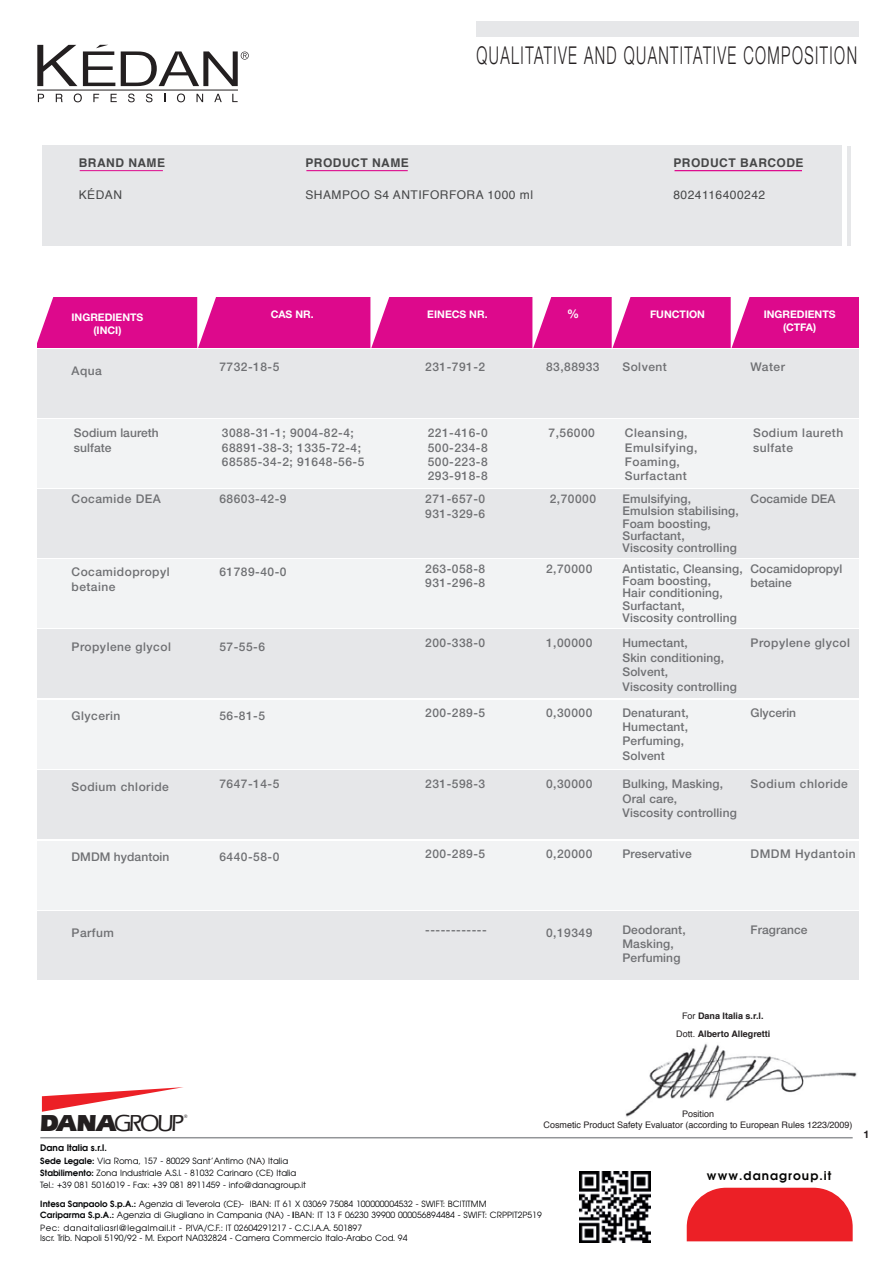
<style>
.page{position:relative;width:893px;height:1263px;background:#fff}
.page>*{position:absolute;margin:0;border:0;box-sizing:border-box;transform-origin:0 0}
.t1{font:300 24.6px "Helvetica Neue LT Std";letter-spacing:.095em;color:#231f20;scale:.6 1}
.t2{font:500 24.3px "Eras IT Cby BT";letter-spacing:-.09em;color:#231f20}
.t3{font:500 12px/14.4px "Helvetica Neue LT Std";letter-spacing:.01em;color:#6f7073}
.t4{font:500 12px/14.4px "Helvetica Neue LT Std";letter-spacing:.04em;color:#6f7073}
.t5{font:12px "Helvetica";letter-spacing:.04em;color:#464748}
.t6{font:700 12px "Helvetica";letter-spacing:.04em;color:#464748}
.t7{font:700 12px "Avian";letter-spacing:.085em;color:#050504}
.t8{font:700 12px "Helvetica Neue LT Std";color:#fff}
.t9{font:700 10.5px/12.6px "Helvetica Neue LT Std";color:#fff;text-align:center}
.t10{font:700 10.5px "Helvetica Neue LT Std";color:#231f20}
.t11{font:9px/10.5px "Helvetica";color:#231f20;text-align:center}
.t12{font:700 9px "Helvetica";color:#231f20}
.t13{font:700 9px "Avian";color:#040507}
.t14{font:8.55px/10.9px "Avian";color:#040507}
.t15{font:500 4.8px "Eras IT Cby BT";color:#231f20}
.s1{font-weight:400}
.s2{font-weight:900}
.s3{font-weight:700}
.s4{font-weight:700;color:#040506}
.s5{color:#040506}
.s6{font-style:italic}
</style>
<div class="page">
<div style="left:43px;top:146px;width:799px;height:100px;background:#e6e7e9"></div>
<hr style="left:847px;top:146px;width:4px;height:99px;background:#e6e7e9">
<div style="left:476px;top:21px;width:383px;height:16px;background:#e6e7e9"></div>
<hr style="left:675px;top:170px;width:127px;height:1px;background:#dd098c">
<hr style="left:306px;top:170px;width:102px;height:1px;background:#dd098c">
<hr style="left:80px;top:170px;width:83px;height:1px;background:#dd098c">
<hr style="left:37px;top:90px;width:201px;height:1px;background:#231f20">
<svg style="left:38px;top:94px;width:6px;height:8px"></svg>
<svg style="left:56px;top:94px;width:7px;height:8px"></svg>
<svg style="left:74px;top:94px;width:8px;height:8px"></svg>
<svg style="left:93px;top:94px;width:6px;height:8px"></svg>
<svg style="left:111px;top:94px;width:6px;height:8px"></svg>
<svg style="left:128px;top:94px;width:7px;height:8px"></svg>
<svg style="left:146px;top:94px;width:7px;height:8px"></svg>
<svg style="left:177px;top:94px;width:8px;height:8px"></svg>
<svg style="left:197px;top:94px;width:6px;height:8px"></svg>
<svg style="left:214px;top:94px;width:8px;height:8px"></svg>
<svg style="left:232px;top:94px;width:6px;height:8px"></svg>
<svg style="left:37px;top:45px;width:40px;height:41px"></svg>
<svg style="left:83px;top:45px;width:32px;height:41px"></svg>
<svg style="left:121px;top:51px;width:128px;height:35px"></svg>
<div style="left:37px;top:297px;width:822px;height:51px;background:#dd098c"></div>
<div style="left:37px;top:349px;width:822px;height:69px;background:#e6e7e9"></div>
<div style="left:37px;top:419px;width:822px;height:69px;background:#f2f3f4"></div>
<svg style="left:197px;top:297px;width:19px;height:51px"></svg>
<svg style="left:532px;top:297px;width:20px;height:51px"></svg>
<svg style="left:731px;top:297px;width:19px;height:51px"></svg>
<svg style="left:37px;top:297px;width:17px;height:46px"></svg>
<svg style="left:612px;top:297px;width:19px;height:51px"></svg>
<svg style="left:370px;top:297px;width:20px;height:51px"></svg>
<div style="left:37px;top:490px;width:822px;height:68px;background:#e6e7e9"></div>
<div style="left:37px;top:559px;width:822px;height:69px;background:#f2f3f4"></div>
<div style="left:37px;top:630px;width:822px;height:68px;background:#e6e7e9"></div>
<div style="left:37px;top:700px;width:822px;height:68px;background:#f2f3f4"></div>
<div style="left:37px;top:770px;width:822px;height:69px;background:#e6e7e9"></div>
<div style="left:37px;top:841px;width:822px;height:68px;background:#f2f3f4"></div>
<div style="left:37px;top:911px;width:822px;height:69px;background:#e6e7e9"></div>
<img style="left:626px;top:1043px;width:231px;height:74px">
<hr style="left:40px;top:1137px;width:813px;height:1px;background:#939598">
<svg style="left:687px;top:1188px;width:166px;height:53px;background:#ed3035"></svg>
<img style="left:580px;top:1171px;width:71px;height:71px">
<svg style="left:42px;top:1087px;width:141px;height:25px"></svg>
<p class="t6" style="left:79px;top:153px;width:88px">BRAND NAME</p>
<p class="t5" style="left:79px;top:185px;width:45px">KÉDAN</p>
<h1 class="t1" style="left:477px;top:40px;width:636px">QUALITATIVE AND QUANTITATIVE COMPOSITION</h1>
<p class="t6" style="left:305px;top:153px;width:105px">PRODUCT NAME</p>
<p class="t5" style="left:305px;top:185px;width:229px">SHAMPOO S4 ANTIFORFORA 1000 ml</p>
<p class="t6" style="left:673px;top:153px;width:132px">PRODUCT BARCODE</p>
<p class="t5" style="left:673px;top:185px;width:93px">8024116400242</p>
<p class="t8" style="left:567px;top:306px;width:13px">%</p>
<p class="t9" style="left:72px;top:311px;width:73px">INGREDIENTS</p>
<p class="t9" style="left:650px;top:308px;width:57px">FUNCTION</p>
<p class="t9" style="left:93px;top:324px;width:29px">(INCI)</p>
<p class="t9" style="left:271px;top:308px;width:44px">CAS NR.</p>
<p class="t9" style="left:427px;top:308px;width:62px">EINECS NR.</p>
<p class="t9" style="left:764px;top:308px;width:73px">INGREDIENTS (CTFA)</p>
<p class="t3" style="left:72px;top:363px;width:32px">Aqua</p>
<p class="t4" style="left:622px;top:360px;width:46px">Solvent</p>
<p class="t3" style="left:751px;top:360px;width:36px">Water</p>
<p class="t3" style="left:546px;top:360px;width:55px">83,88933</p>
<p class="t3" style="left:219px;top:360px;width:61px">7732-18-5</p>
<p class="t3" style="left:425px;top:360px;width:61px">231-791-2</p>
<p class="t3" style="left:74px;top:426px;width:86px">Sodium laureth sulfate</p>
<p class="t4" style="left:753px;top:426px;width:92px">Sodium laureth sulfate</p>
<p class="t4" style="left:625px;top:426px;width:74px">Cleansing,<br>Emulsifying,<br>Foaming,<br>Surfactant</p>
<p class="t3" style="left:549px;top:426px;width:48px">7,56000</p>
<p class="t4" style="left:222px;top:426px;width:144px">3088-31-1; 9004-82-4;<br>68891-38-3; 1335-72-4;<br>68585-34-2; 91648-56-5</p>
<p class="t3" style="left:219px;top:492px;width:69px">68603-42-9</p>
<p class="t3" style="left:428px;top:426px;width:61px;text-align:justify">221-416-0<br>500-234-8<br>500-223-8<br>293-918-8</p>
<p class="t4" style="left:425px;top:492px;width:61px">271-657-0<br>931-329-6</p>
<p class="t4" style="left:72px;top:492px;width:91px">Cocamide DEA</p>
<p class="t3" style="left:751px;top:492px;width:86px">Cocamide DEA</p>
<p class="t3" style="left:550px;top:492px;width:48px">2,70000</p>
<p class="t3" style="left:622px;top:493px;width:118px;line-height:12.1px">Emulsifying,<br>Emulsion stabilising,<br>Foam boosting,<br>Surfactant,<br>Viscosity controlling</p>
<p class="t3" style="left:622px;top:563px;width:122px;line-height:12.1px">Antistatic, Cleansing,<br>Foam boosting,<br>Hair conditioning,<br>Surfactant,<br>Viscosity controlling</p>
<p class="t4" style="left:72px;top:565px;width:100px">Cocamidopropyl betaine</p>
<p class="t3" style="left:751px;top:561px;width:93px">Cocamidopropyl betaine</p>
<p class="t3" style="left:546px;top:561px;width:48px">2,70000</p>
<p class="t4" style="left:425px;top:561px;width:61px">263-058-8<br>931-296-8</p>
<p class="t3" style="left:219px;top:565px;width:69px">61789-40-0</p>
<p class="t3" style="left:546px;top:636px;width:48px">1,00000</p>
<p class="t4" style="left:72px;top:639px;width:101px">Propylene glycol</p>
<p class="t4" style="left:751px;top:636px;width:101px">Propylene glycol</p>
<p class="t3" style="left:622px;top:636px;width:116px">Humectant,<br>Skin conditioning,<br>Solvent,<br>Viscosity controlling</p>
<p class="t3" style="left:425px;top:636px;width:61px">200-338-0</p>
<p class="t3" style="left:219px;top:639px;width:47px">57-55-6</p>
<p class="t4" style="left:72px;top:708px;width:51px">Glycerin</p>
<p class="t3" style="left:751px;top:705px;width:47px">Glycerin</p>
<p class="t3" style="left:546px;top:705px;width:48px">0,30000</p>
<p class="t3" style="left:622px;top:705px;width:68px">Denaturant,<br>Humectant,<br>Perfuming,<br>Solvent</p>
<p class="t3" style="left:425px;top:705px;width:61px">200-289-5</p>
<p class="t3" style="left:219px;top:708px;width:47px">56-81-5</p>
<p class="t4" style="left:72px;top:780px;width:99px">Sodium chloride</p>
<p class="t4" style="left:751px;top:776px;width:99px">Sodium chloride</p>
<p class="t3" style="left:546px;top:776px;width:48px">0,30000</p>
<p class="t3" style="left:219px;top:776px;width:61px">7647-14-5</p>
<p class="t3" style="left:622px;top:776px;width:116px">Bulking, Masking,<br>Oral care,<br>Viscosity controlling</p>
<p class="t3" style="left:425px;top:776px;width:61px">231-598-3</p>
<p class="t3" style="left:546px;top:846px;width:48px">0,20000</p>
<p class="t3" style="left:72px;top:849px;width:99px">DMDM hydantoin</p>
<p class="t3" style="left:622px;top:846px;width:71px">Preservative</p>
<p class="t4" style="left:751px;top:846px;width:107px">DMDM Hydantoin</p>
<p class="t3" style="left:425px;top:846px;width:61px">200-289-5</p>
<p class="t3" style="left:219px;top:849px;width:61px">6440-58-0</p>
<p class="t3" style="left:72px;top:925px;width:44px">Parfum</p>
<p class="t3" style="left:751px;top:922px;width:58px">Fragrance</p>
<p class="t3" style="left:622px;top:922px;width:65px">Deodorant,<br>Masking,<br>Perfuming</p>
<p class="t3" style="left:546px;top:925px;width:48px">0,19349</p>
<p class="t3" style="left:425px;top:922px;width:63px">------------</p>
<p class="t12" style="left:682px;top:1008px;width:83px"><span class="s1">For</span> Dana Italia s.r.l.</p>
<p class="t12" style="left:676px;top:1027px;width:96px"><span class="s1">Dott.</span> Alberto Allegretti</p>
<h2 class="t2" style="left:40px;top:1108px;width:145px"><span class="s2">DANA</span>GROUP</h2>
<p class="t15" style="left:184px;top:1114px;width:5px">®</p>
<p class="t11" style="left:543px;top:1109px;width:311px">Position<br>Cosmetic Product Safety Evaluator (according to European Rules 1223/2009)</p>
<p class="t13" style="left:40px;top:1142px;width:68px">Dana Italia s.r.l.</p>
<p class="t14" style="left:40px;top:1155px;width:267px;line-height:12.1px"><span class="s3">Sede Legale:</span> Via Roma, 157 - 80029 Sant’Antimo (NA) Italia<br><span class="s3">Stabilimento:</span> Zona Industriale A.S.I. - 81032 Carinaro (CE) Italia<br>Tel.: +39 081 5016019 - Fax: +39 081 8911459 - info@danagroup.it</p>
<p class="t14" style="left:40px;top:1199px;width:503px"><span class="s4">Intesa Sanpaolo S.p.A.:</span> <span class="s5">Agenzia di Teverola (CE)- IBAN: IT 61 X 03069 75084 100000004532 - SWIFT: BCITITMM<br></span><span class="s3">Cariparma S.p.A.:</span> Agenzia di Giugliano in Campania (NA) <span class="s6">-</span> <span class="s3">I</span>BAN: IT 13 F 06230 39900 000056894484 - SWIFT: CRPPIT2P519</p>
<p class="t14" style="left:40px;top:1222px;width:369px">Pec: danaitaliasrl@legalmail.it - P.IVA/C.F.: IT 02604291217 - C.C.I.A.A. 501897<br>Iscr. Trib. Napoli 5190/92 - M. Export NA032824 - Camera Commercio Italo-Arabo Cod. 94</p>
<p class="t7" style="left:707px;top:1168px;width:126px">www.danagroup.it</p>
<p class="t10" style="left:864px;top:1128px;width:7px">1</p>
</div>
